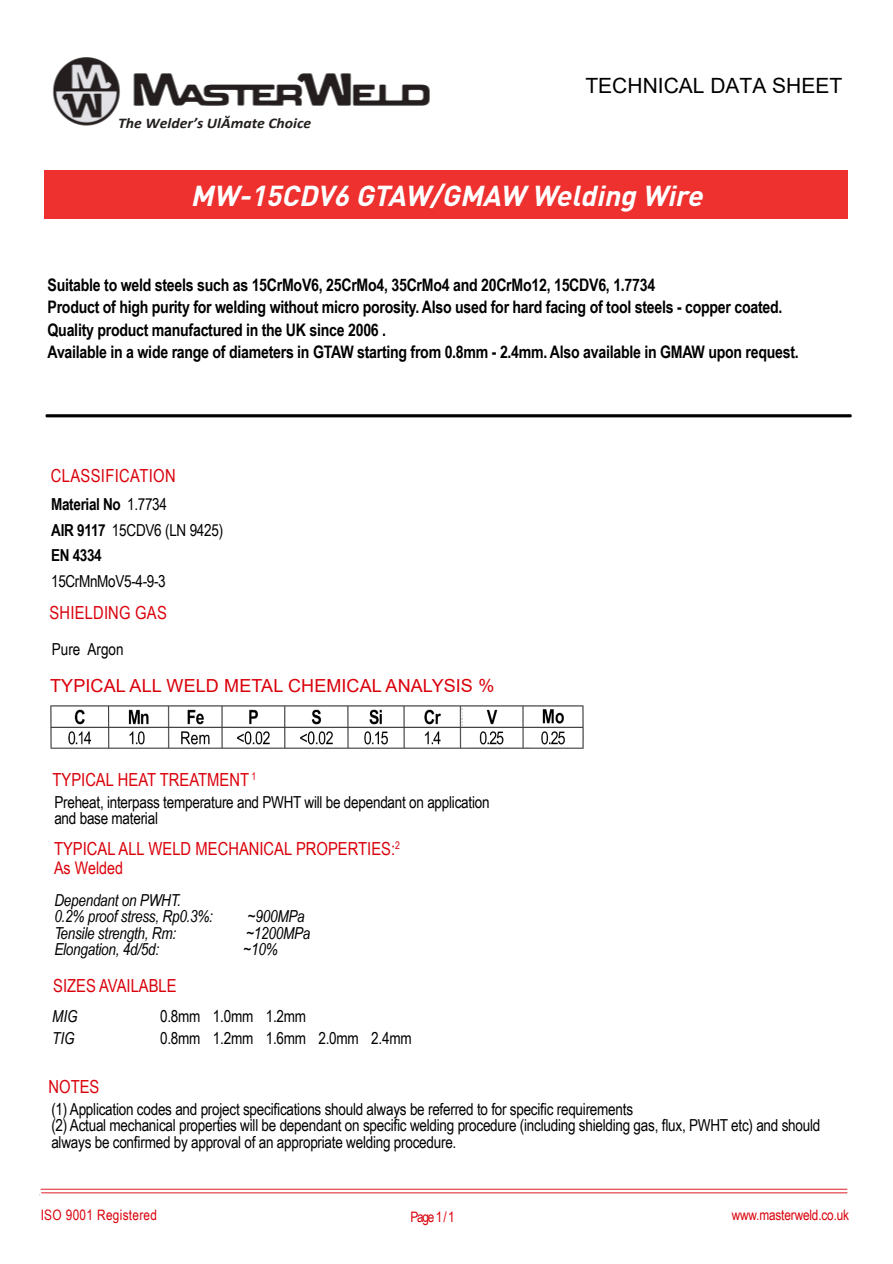
<style>
.page{position:relative;width:893px;height:1264px;background:#fff}
.page>*{position:absolute;margin:0;border:0;box-sizing:border-box;transform-origin:0 0}
.t1{font:italic 700 28.5px "DIN";letter-spacing:-.03em;color:#fff}
.t2{font:21px "Arial";color:#000}
.t3{font:18px "Arial Narrow";color:#da000b}
.t4{font:18px "Arial";letter-spacing:.005em;color:#da000b}
.t5{font:18px "Arial Narrow";letter-spacing:.02em;color:#da000b}
.t6{font:17.4px "Arial Narrow";color:#da000b}
.t7{font:700 17.25px/22.5px "Arial Narrow";letter-spacing:-.015em;color:#000}
.t8{font:16.5px/16.5px "Arial Narrow";letter-spacing:-.015em;color:#000}
.t9{font:italic 16.5px/16.5px "Arial Narrow";letter-spacing:-.015em;color:#000}
.t10{font:700 16.5px/25.5px "Arial Narrow";letter-spacing:-.02em;color:#000}
.t11{font:italic 700 14.85px "Calibri";color:#241f1e;scale:1.06 1}
.t12{font:14.4px "Arial Narrow";letter-spacing:-.01em;color:#da000b}
.t13{font:14.4px "Arial Narrow";letter-spacing:.02em;color:#da000b}
.s1{font-weight:400}
</style>
<div class="page">
<div style="left:46px;top:414px;width:805px;height:3px;background:#da000b;border:2px solid #000;opacity:.09"></div>
<img style="left:50px;top:705px;width:534px;height:43px">
<svg style="left:40px;top:1188px;width:807px;height:7px"></svg>
<img style="left:52px;top:57px;width:378px;height:69px">
<div style="left:45px;top:170px;width:803px;height:49px;background:#ee302f"></div>
<p class="t11" style="left:118px;top:117px;width:184px">The Welder’s UlĂmate Choice</p>
<p class="t2" style="left:585px;top:78px;width:258px">TECHNICAL DATA SHEET</p>
<h1 class="t1" style="left:190px;top:185px;width:519px">MW-15CDV6 GTAW/GMAW Welding Wire</h1>
<p class="t7" style="left:48px;top:275px;width:752px">Suitable to weld steels such as 15CrMoV6, 25CrMo4, 35CrMo4 and 20CrMo12, 15CDV6, 1.7734<br>Product of high purity for welding without micro porosity. Also used for hard facing of tool steels - copper coated.<br>Quality product manufactured in the UK since 2006 .<br>Available in a wide range of diameters in GTAW starting from 0.8mm - 2.4mm. Also available in GMAW upon request.</p>
<p class="t5" style="left:51px;top:468px;width:126px">CLASSIFICATION</p>
<p class="t10" style="left:51px;top:493px;width:174px">Material No <span class="s1">1.7734<br></span>AIR 9117 <span class="s1">15CDV6 (LN 9425)<br></span>EN 4334</p>
<p class="t8" style="left:51px;top:574px;width:116px">15CrMnMoV5-4-9-3</p>
<p class="t3" style="left:50px;top:606px;width:119px">SHIELDING GAS</p>
<p class="t8" style="left:52px;top:642px;width:73px">Pure Argon</p>
<p class="t4" style="left:50px;top:678px;width:446px">TYPICAL ALL WELD METAL CHEMICAL ANALYSIS %</p>
<p class="t3" style="left:52px;top:773px;width:205px">TYPICAL HEAT TREATMENT <sup>1</sup></p>
<p class="t8" style="left:54px;top:795px;width:437px">Preheat, interpass temperature and PWHT will be dependant on application and base material</p>
<p class="t3" style="left:54px;top:841px;width:347px">TYPICAL ALL WELD MECHANICAL PROPERTIES:<sup>2</sup></p>
<p class="t6" style="left:54px;top:861px;width:70px">As Welded</p>
<p class="t9" style="left:54px;top:892px;width:160px">Dependant on PWHT.<br>0.2% proof stress, Rp0.3%:</p>
<p class="t9" style="left:248px;top:909px;width:58px">~900MPa</p>
<p class="t9" style="left:54px;top:925px;width:123px">Tensile strength, Rm:</p>
<p class="t9" style="left:246px;top:925px;width:66px">~1200MPa</p>
<p class="t9" style="left:54px;top:942px;width:106px">Elongation, 4d/5d:</p>
<p class="t9" style="left:243px;top:942px;width:36px">~10%</p>
<p class="t3" style="left:53px;top:978px;width:125px">SIZES AVAILABLE</p>
<p class="t9" style="left:52px;top:1008px;width:27px">MIG</p>
<p class="t8" style="left:160px;top:1008px;width:147px">0.8mm 1.0mm 1.2mm</p>
<p class="t9" style="left:52px;top:1031px;width:24px">TIG</p>
<p class="t8" style="left:160px;top:1031px;width:253px">0.8mm 1.2mm 1.6mm 2.0mm 2.4mm</p>
<p class="t3" style="left:49px;top:1079px;width:52px">NOTES</p>
<p class="t8" style="left:51px;top:1101px;width:770px">(1) Application codes and project specifications should always be referred to for specific requirements<br>(2) Actual mechanical properties will be dependant on specific welding procedure (including shielding gas, flux, PWHT etc) and should always be confirmed by approval of an appropriate welding procedure.</p>
<p class="t13" style="left:41px;top:1209px;width:118px">ISO 9001 Registered</p>
<p class="t12" style="left:410px;top:1211px;width:46px">Page1/1</p>
<p class="t12" style="left:731px;top:1209px;width:119px">www.masterweld.co.uk</p>
</div>
